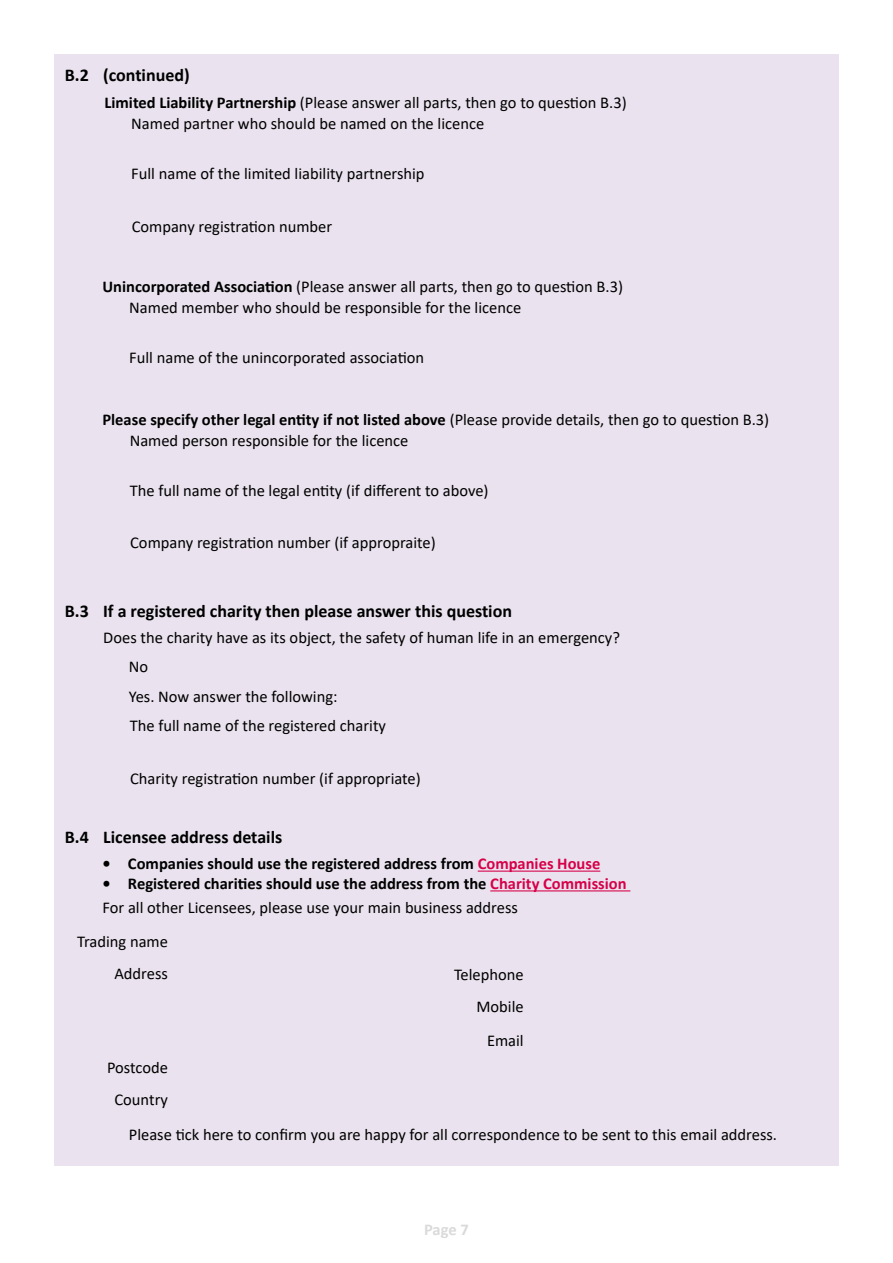
<style>
.page{position:relative;width:893px;height:1263px;background:#fff}
.page>*{position:absolute;margin:0;border:0;box-sizing:border-box;transform-origin:0 0}
.p_-_question_-_12pt{font:700 18px "Calibri";color:#000}
.p_-_question_field{font:16.5px/21px "Calibri";color:#000}
.t1{font:700 16.5px "Calibri";color:#000}
.t2{font:700 16.5px "Calibri";color:#dadada}
.s1{font-weight:700}
.s2{color:#d70048}
</style>
<div class="page">
<div style="left:54px;top:54px;width:785px;height:1111px;background:#eae3ef"></div>
<hr style="left:478px;top:870px;width:122px;height:2px;background:#d70048">
<hr style="left:490px;top:890px;width:140px;height:1px;background:#d70048">
<h3 class="p_-_question_-_12pt" style="left:65px;top:62px;width:126px">B.2 (continued)</h3>
<p class="p_-_question_field" style="left:131px;top:92px;width:497px;text-indent:-27px"><span class="s1">Limited Liability Partnership</span> (Please answer all parts, then go to question B.3)<br>Named partner who should be named on the licence</p>
<p class="p_-_question_field" style="left:131px;top:162px;width:295px">Full name of the limited liability partnership</p>
<p class="p_-_question_field" style="left:132px;top:215px;width:202px">Company registration number</p>
<p class="p_-_question_field" style="left:129px;top:276px;width:495px;text-indent:-27px"><span class="s1">Unincorporated Association</span> (Please answer all parts, then go to question B.3)<br>Named member who should be responsible for the licence</p>
<p class="p_-_question_field" style="left:129px;top:346px;width:297px">Full name of the unincorporated association</p>
<p class="p_-_question_field" style="left:130px;top:409px;width:641px;text-indent:-27px"><span class="s1">Please specify other legal entity if not listed above</span> (Please provide details, then go to question B.3)<br>Named person responsible for the licence</p>
<p class="p_-_question_field" style="left:130px;top:479px;width:360px">The full name of the legal entity (if different to above)</p>
<p class="p_-_question_field" style="left:130px;top:532px;width:307px">Company registration number (if appropraite)</p>
<p class="p_-_question_-_12pt" style="left:65px;top:598px;width:449px">B.3 If a registered charity then please answer this question</p>
<p class="p_-_question_field" style="left:103px;top:626px;width:518px">Does the charity have as its object, the safety of human life in an emergency?</p>
<p class="p_-_question_field" style="left:129px;top:650px;width:210px;line-height:30.8px">No<br>Yes. Now answer the following:</p>
<p class="p_-_question_field" style="left:130px;top:715px;width:258px">The full name of the registered charity</p>
<p class="p_-_question_field" style="left:130px;top:768px;width:292px">Charity registration number (if appropriate)</p>
<h3 class="p_-_question_-_12pt" style="left:65px;top:824px;width:219px">B.4 Licensee address details</h3>
<p class="t1" style="left:102px;top:852px;width:499px">• Companies should use the registered address from <span class="s2">Companies House</span></p>
<p class="t1" style="left:102px;top:872px;width:526px">• Registered charities should use the address from the <span class="s2">Charity Commission</span></p>
<p class="p_-_question_field" style="left:102px;top:897px;width:417px">For all other Licensees, please use your main business address</p>
<p class="p_-_question_field" style="left:77px;top:931px;width:92px">Trading name</p>
<p class="p_-_question_field" style="left:114px;top:963px;width:55px">Address</p>
<p class="p_-_question_field" style="left:454px;top:963px;width:71px">Telephone</p>
<p class="p_-_question_field" style="left:476px;top:995px;width:49px">Mobile</p>
<p class="p_-_question_field" style="left:487px;top:1030px;width:38px">Email</p>
<p class="p_-_question_field" style="left:107px;top:1057px;width:62px">Postcode</p>
<p class="p_-_question_field" style="left:114px;top:1089px;width:55px">Country</p>
<p class="p_-_question_field" style="left:129px;top:1124px;width:650px">Please tick here to confirm you are happy for all correspondence to be sent to this email address.</p>
<p class="t2" style="left:424px;top:1218px;width:46px">Page 7</p>
</div>
